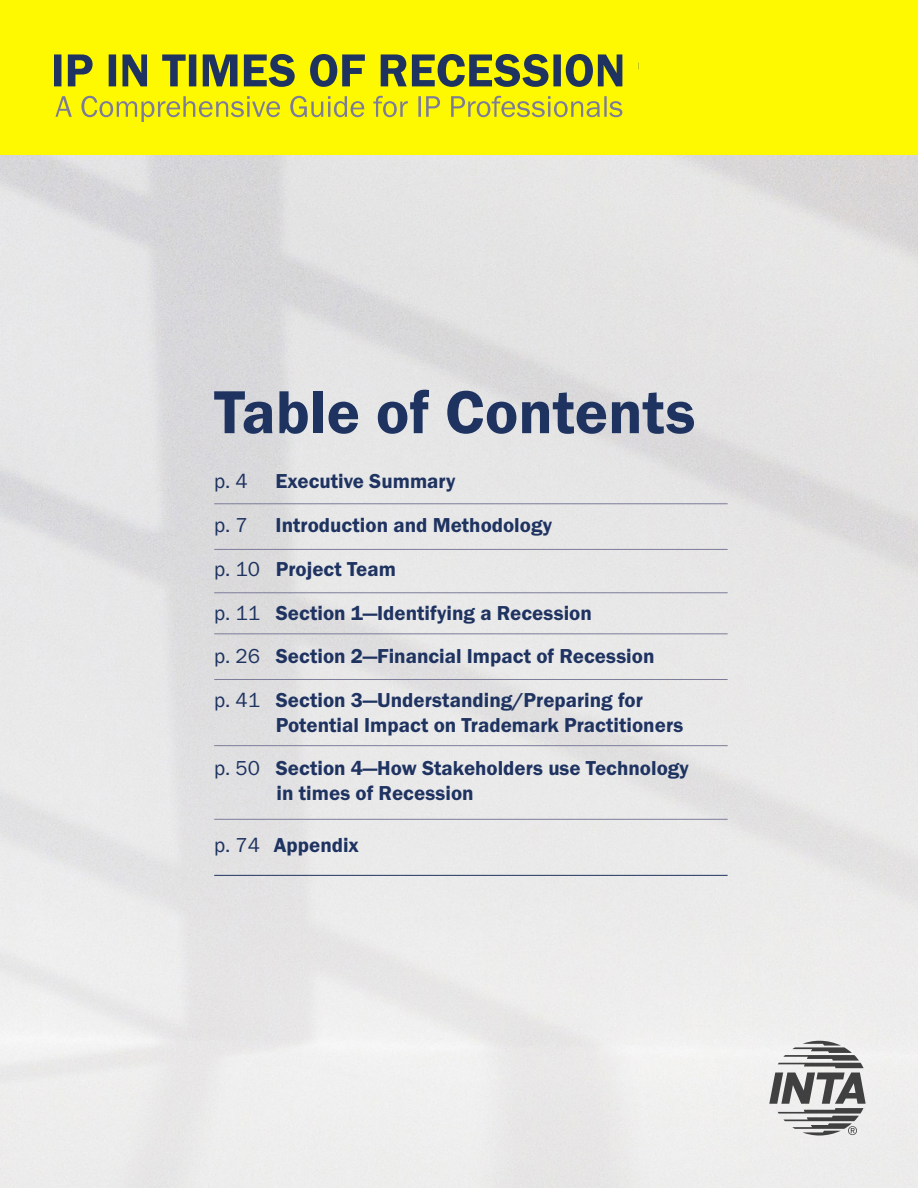
<style>
.page{position:relative;width:918px;height:1188px;background:#fff}
.page>*{position:absolute;margin:0;border:0;box-sizing:border-box;transform-origin:0 0}
.t1{font:62.7px "Franklin Gothic URW Dem";color:#1f3361}
.t2{font:20.85px/43.8px "Franklin Gothic URW Dem";color:#1f3361}
.t3{font:20.85px "Franklin Gothic URW Boo";color:#1f3361}
.s1{font-family:"Franklin Gothic URW Boo"}
</style>
<div class="page">
<div style="left:0;top:0;width:918px;height:155px;background:#fef900"></div>
<hr style="left:214px;top:503px;width:514px;height:1px;background:#7c7c9a">
<hr style="left:214px;top:549px;width:514px;height:1px;background:#7c7c9a">
<hr style="left:214px;top:592px;width:514px;height:1px;background:#7c7c9a">
<hr style="left:214px;top:633px;width:514px;height:1px;background:#7c7c9a">
<hr style="left:214px;top:679px;width:514px;height:1px;background:#7c7c9a">
<hr style="left:214px;top:745px;width:514px;height:1px;background:#7c7c9a">
<hr style="left:214px;top:819px;width:514px;height:1px;background:#7c7c9a">
<hr style="left:214px;top:875px;width:514px;height:1px;background:#1f3361">
<svg style="left:55px;top:96px;width:567px;height:26px"></svg>
<svg style="left:54px;top:54px;width:569px;height:33px"></svg>
<svg style="left:769px;top:1041px;width:97px;height:95px"></svg>
<h1 class="t1" style="left:214px;top:374px;width:483px">Table of Contents</h1>
<p class="t3" style="left:214px;top:468px;width:35px">p. 4</p>
<p class="t2" style="left:276px;top:459px;width:181px">Executive Summary</p>
<p class="t3" style="left:214px;top:512px;width:35px">p. 7</p>
<p class="t2" style="left:214px;top:503px;width:442px;text-indent:61px">Introduction and Methodology<br><span class="s1">p. 10</span> Project Team<br><span class="s1">p. 11</span> Section 1—Identifying a Recession<br><span class="s1">p. 26</span> Section 2—Financial Impact of Recession <span class="s1">p. 41</span> Section 3—Understanding/Preparing for</p>
<p class="t2" style="left:214px;top:703px;width:476px;text-align:right">Potential Impact on Trademark Practitioners<br><span class="s1">p. 50</span> Section 4—How Stakeholders use Technology</p>
<p class="t2" style="left:277px;top:771px;width:199px">in times of Recession</p>
<p class="t2" style="left:214px;top:823px;width:146px"><span class="s1">p. 74</span> Appendix</p>
</div>
